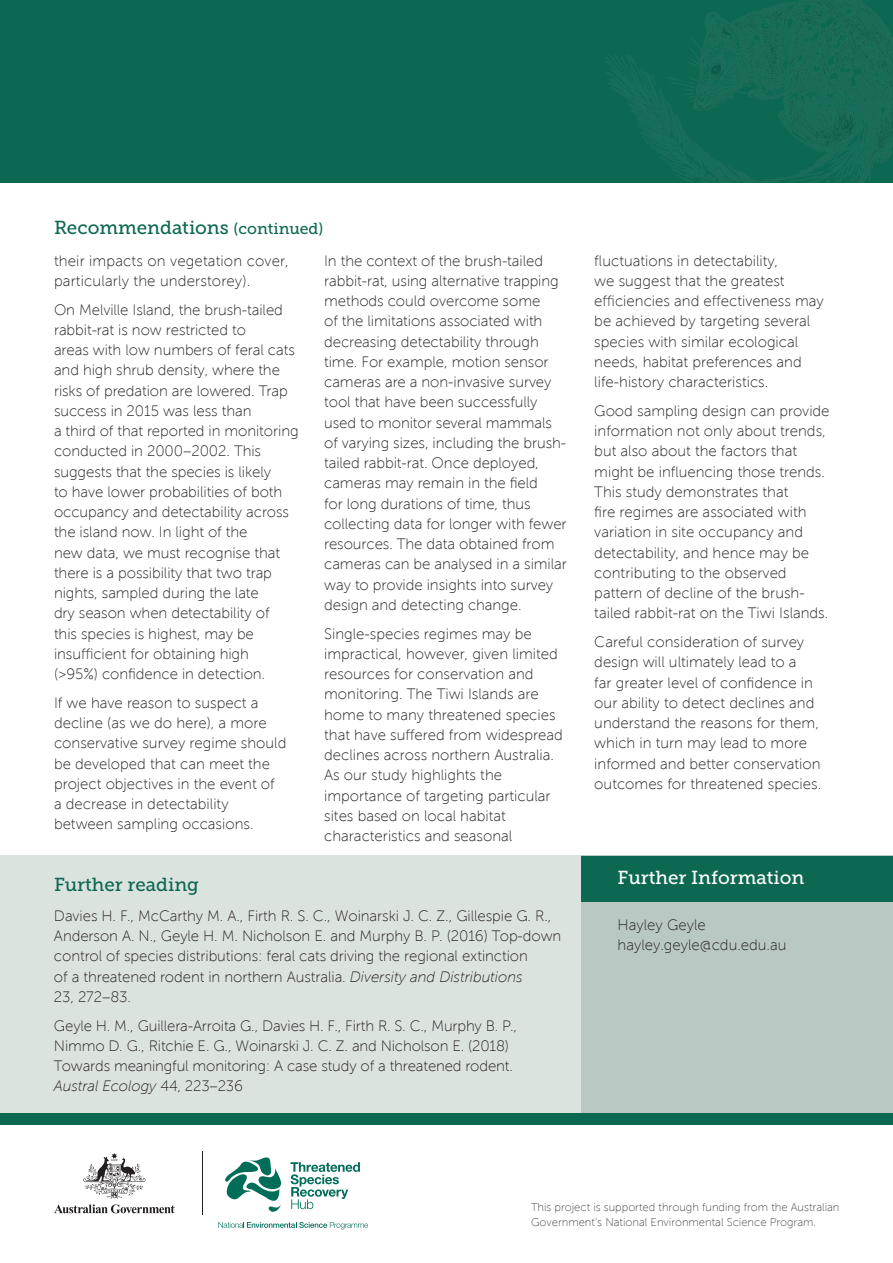
<style>
.page{position:relative;width:893px;height:1263px;background:#fff}
.page>*{position:absolute;margin:0;border:0;box-sizing:border-box;transform-origin:0 0}
.t1{font:18.75px "Museo Slab 500";color:#0d6852}
.t2{font:18.75px "Museo Slab 500";color:#fff}
.t3{font:15px/20.2px "Museo Sans 100";letter-spacing:-.005em;color:#231f20}
.t4{font:11.25px/15px "Museo Sans 100";color:#231f20}
.s1{font-size:15.75px}
.s2{font-style:italic}
</style>
<div class="page">
<div style="left:0;top:856px;width:582px;height:257px;background:#dbe3df"></div>
<div style="left:582px;top:856px;width:311px;height:257px;background:#b9c8c3"></div>
<svg style="left:54px;top:1153px;width:121px;height:60px"></svg>
<hr style="left:203px;top:1150px;width:1px;height:64px;background:#231f20">
<svg style="left:290px;top:1162px;width:70px;height:47px"></svg>
<svg style="left:225px;top:1157px;width:56px;height:55px"></svg>
<svg style="left:218px;top:1222px;width:150px;height:7px"></svg>
<div style="left:0;top:1114px;width:893px;height:11px;background:#0d6852"></div>
<div style="left:0;top:0;width:893px;height:183px;background:#0d6852"></div>
<img style="left:606px;top:0;width:286px;height:183px">
<div style="left:582px;top:856px;width:311px;height:46px;background:#0d6852"></div>
<p class="t1" style="left:54px;top:218px;width:271px">Recommendations <span class="s1">(continued)</span></p>
<p class="t3" style="left:54px;top:250px;width:236px">their impacts on vegetation cover, particularly the understorey).</p>
<p class="t3" style="left:54px;top:299px;width:246px">On Melville Island, the brush-tailed rabbit-rat is now restricted to<br>areas with low numbers of feral cats and high shrub density, where the risks of predation are lowered. Trap success in 2015 was less than<br>a third of that reported in monitoring conducted in 2000–2002. This suggests that the species is likely<br>to have lower probabilities of both occupancy and detectability across the island now. In light of the<br>new data, we must recognise that there is a possibility that two trap nights, sampled during the late<br>dry season when detectability of<br>this species is highest, may be insufficient for obtaining high<br>(&gt;95%) confidence in detection.</p>
<p class="t3" style="left:54px;top:693px;width:234px">If we have reason to suspect a decline (as we do here), a more conservative survey regime should be developed that can meet the project objectives in the event of<br>a decrease in detectability between sampling occasions.</p>
<p class="t1" style="left:54px;top:874px;width:146px">Further reading</p>
<p class="t3" style="left:324px;top:250px;width:244px">In the context of the brush-tailed rabbit-rat, using alternative trapping methods could overcome some<br>of the limitations associated with decreasing detectability through time. For example, motion sensor cameras are a non-invasive survey tool that have been successfully used to monitor several mammals of varying sizes, including the brush&shy;tailed rabbit-rat. Once deployed, cameras may remain in the field<br>for long durations of time, thus collecting data for longer with fewer resources. The data obtained from cameras can be analysed in a similar way to provide insights into survey design and detecting change.</p>
<p class="t3" style="left:324px;top:623px;width:240px">Single-species regimes may be impractical, however, given limited resources for conservation and monitoring. The Tiwi Islands are home to many threatened species that have suffered from widespread declines across northern Australia.<br>As our study highlights the importance of targeting particular sites based on local habitat characteristics and seasonal</p>
<p class="t3" style="left:54px;top:906px;width:509px">Davies H. F., McCarthy M. A., Firth R. S. C., Woinarski J. C. Z., Gillespie G. R., Anderson A. N., Geyle H. M. Nicholson E. and Murphy B. P. (2016) Top-down control of species distributions: feral cats driving the regional extinction<br>of a threatened rodent in northern Australia. <span class="s2">Diversity and Distributions<br></span>23, 272–83.</p>
<p class="t3" style="left:54px;top:1015px;width:465px">Geyle H. M., Guillera-Arroita G., Davies H. F., Firth R. S. C., Murphy B. P., Nimmo D. G., Ritchie E. G., Woinarski J. C. Z. and Nicholson E. (2018)<br>Towards meaningful monitoring: A case study of a threatened rodent.<br><span class="s2">Austral Ecology</span> 44, 223–236</p>
<p class="t3" style="left:594px;top:250px;width:231px">fluctuations in detectability,<br>we suggest that the greatest efficiencies and effectiveness may be achieved by targeting several species with similar ecological needs, habitat preferences and life-history characteristics.</p>
<p class="t3" style="left:594px;top:401px;width:237px">Good sampling design can provide information not only about trends, but also about the factors that might be influencing those trends.<br>This study demonstrates that<br>fire regimes are associated with variation in site occupancy and detectability, and hence may be contributing to the observed pattern of decline of the brush&shy;tailed rabbit-rat on the Tiwi Islands.</p>
<p class="t3" style="left:594px;top:632px;width:228px">Careful consideration of survey design will ultimately lead to a<br>far greater level of confidence in our ability to detect declines and understand the reasons for them, which in turn may lead to more informed and better conservation outcomes for threatened species.</p>
<p class="t2" style="left:618px;top:867px;width:188px">Further Information</p>
<p class="t3" style="left:618px;top:914px;width:170px">Hayley Geyle hayley.geyle@cdu.edu.au</p>
<p class="t4" style="left:531px;top:1200px;width:310px">This project is supported through funding from the Australian<br>Government’s National Environmental Science Program.</p>
</div>
